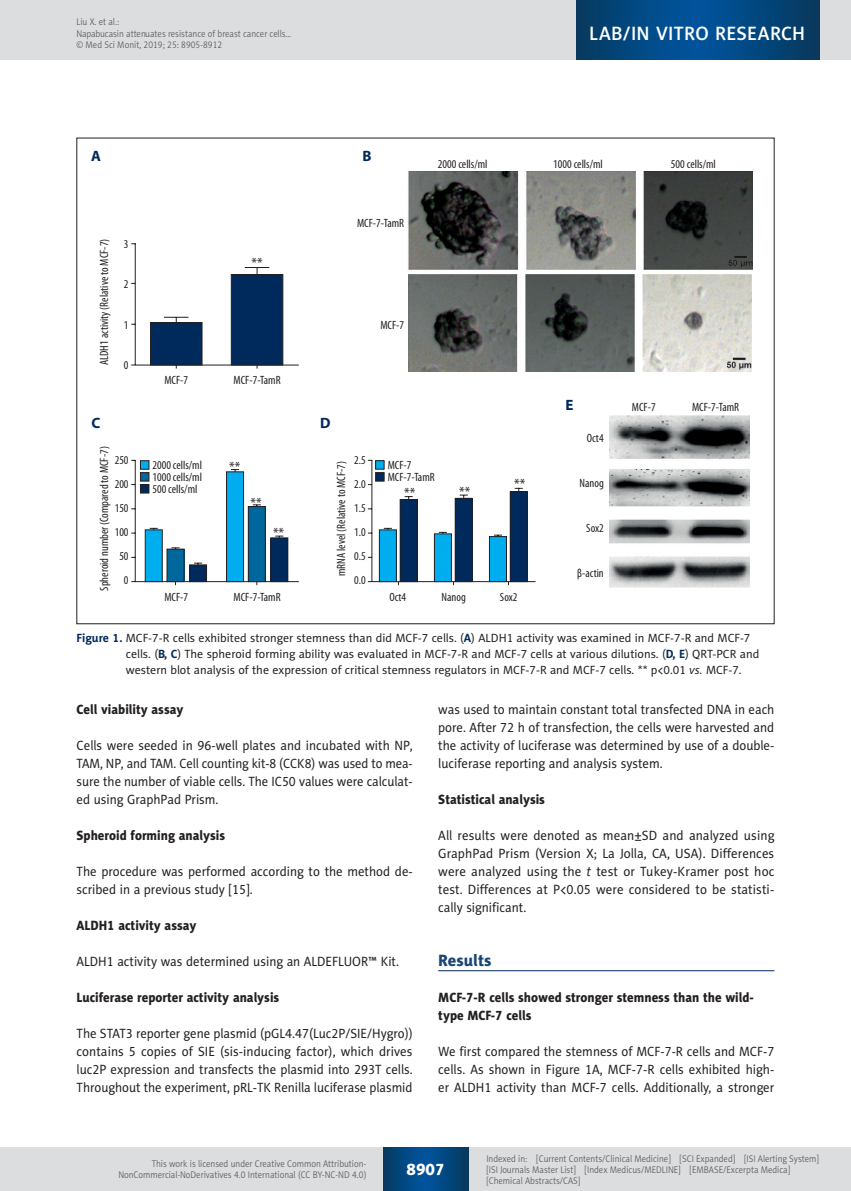
<style>
.page{position:relative;width:851px;height:1191px;background:#fff}
.page>*{position:absolute;margin:0;border:0;box-sizing:border-box;transform-origin:0 0}
.t1{font:19.5px "Naomi Sans EFN Medium";letter-spacing:.01em;color:#fff}
.MSM_Headline_1{font:16.5px "Naomi Sans EFN Heavy";color:#1a4574}
.t2{font:16.5px "Naomi Sans EFN Heavy";color:#fff}
.t3{font:condensed 15px "Myriad Pro";color:#231f20}
.t4{font:700 15px "Myriad Pro";color:#00295c}
.MSM_Body{font:13.5px/18px "Naomi Sans EFN";color:#231f20;text-align:justify;scale:.95 1}
.MSM_Body-2{font:13.5px/18px "Naomi Sans EFN";color:#231f20;text-align:justify;scale:.96 1}
.MSM_Headline_2{font:13.5px/18px "Naomi Sans EFN Heavy";color:#231f20;scale:.95 1}
.MSM_Rycina_tytul{font:12px/15.8px "Naomi Sans EFN";color:#231f20}
.t5{font:condensed 12px/24px "Myriad Pro";color:#231f20;text-align:justify}
.MSM_pagina_zywa{font:9.75px/11.2px "Naomi Sans EFN Light";color:#57585a;scale:.9 1}
.MSM_pagina_sygnatura{font:9.75px "Naomi Sans EFN Light";color:#57585a;scale:.9 1}
.s1{font-weight:700;color:#00295c}
.s2{font-style:italic}
</style>
<div class="page">
<hr style="left:438px;top:970px;width:336px;height:1px;background:#00295c">
<img style="left:408px;top:172px;width:344px;height:98px">
<img style="left:408px;top:274px;width:343px;height:98px">
<img style="left:609px;top:415px;width:140px;height:172px">
<hr style="left:131px;top:365px;width:168px;height:1px;background:#231f20">
<hr style="left:135px;top:243px;width:1px;height:122px;background:#231f20">
<svg style="left:150px;top:267px;width:120px;height:102px"></svg>
<div style="left:231px;top:274px;width:52px;height:91px;background:#00295c;border:1px solid #231f20"></div>
<hr style="left:131px;top:581px;width:168px;height:1px;background:#231f20">
<hr style="left:135px;top:460px;width:1px;height:121px;background:#231f20">
<hr style="left:175px;top:548px;width:1px;height:37px;background:#231f20">
<svg style="left:149px;top:527px;width:58px;height:55px"></svg>
<div style="left:145px;top:529px;width:18px;height:53px;background:#00aeef;border:1px solid #231f20"></div>
<div style="left:140px;top:472px;width:9px;height:9px;background:#00679d;border:1px solid #231f20"></div>
<div style="left:140px;top:484px;width:9px;height:9px;background:#00295c;border:1px solid #231f20"></div>
<div style="left:140px;top:460px;width:9px;height:9px;background:#00aeef;border:1px solid #231f20"></div>
<div style="left:226px;top:471px;width:18px;height:111px;background:#00aeef;border:1px solid #231f20"></div>
<hr style="left:368px;top:581px;width:167px;height:1px;background:#231f20">
<svg style="left:230px;top:460px;width:188px;height:126px"></svg>
<svg style="left:433px;top:495px;width:40px;height:91px"></svg>
<svg style="left:488px;top:488px;width:40px;height:98px"></svg>
<div style="left:0;top:1148px;width:850px;height:43px;background:#dcdddf"></div>
<svg style="left:383px;top:1147px;width:85px;height:43px;background:#02477e"></svg>
<div style="left:0;top:0;width:850px;height:60px;background:#dcdddf"></div>
<svg style="left:576px;top:0;width:243px;height:60px;background:#02477e"></svg>
<p class="MSM_pagina_zywa" style="left:77px;top:16px;width:240px">Liu X. et al.:<br>Napabucasin attenuates resistance of breast cancer cells…</p>
<p class="MSM_pagina_sygnatura" style="left:77px;top:39px;width:163px">© Med Sci Monit, 2019; 25: 8905-8912</p>
<h1 class="t1" style="left:589px;top:22px;width:217px">LAB/IN VITRO RESEARCH</h1>
<p class="t4" style="left:91px;top:147px;width:11px">A</p>
<p class="t5" style="left:92px;top:365px;width:128px;rotate:-90deg">ALDH1 activity (Relative to MCF-7)</p>
<p class="t5" style="left:124px;top:232px;width:6px">3</p>
<p class="t5" style="left:124px;top:272px;width:6px">2</p>
<p class="t5" style="left:124px;top:313px;width:6px">1</p>
<p class="t5" style="left:124px;top:353px;width:6px">0</p>
<p class="t3" style="left:251px;top:254px;width:13px">**</p>
<p class="t5" style="left:164px;top:368px;width:25px">MCF-7</p>
<p class="t5" style="left:233px;top:368px;width:49px">MCF-7-TamR</p>
<p class="t4" style="left:91px;top:413px;width:10px">C</p>
<p class="t4" style="left:320px;top:413px;width:12px">D</p>
<p class="t4" style="left:362px;top:147px;width:11px">B</p>
<p class="t5" style="left:357px;top:211px;width:49px">MCF-7-TamR</p>
<p class="t5" style="left:380px;top:313px;width:25px">MCF-7</p>
<p class="t5" style="left:438px;top:152px;width:51px">2000 cells/ml</p>
<p class="t5" style="left:553px;top:152px;width:51px">1000 cells/ml</p>
<p class="t5" style="left:670px;top:152px;width:46px">500 cells/ml</p>
<p class="t4" style="left:565px;top:395px;width:10px">E</p>
<p class="t5" style="left:632px;top:394px;width:25px">MCF-7</p>
<p class="t5" style="left:692px;top:394px;width:49px">MCF-7-TamR</p>
<p class="t5" style="left:92px;top:590px;width:146px;rotate:-90deg">Spheroid number (Compared to MCF-7)</p>
<p class="t5" style="left:354px;top:448px;width:13px">2.5<br>2.0<br>1.5<br>1.0<br>0.5<br>0.0</p>
<p class="t5" style="left:115px;top:448px;width:15px;text-align:right">250<br>200<br>150<br>100<br>50<br>0</p>
<p class="t5" style="left:152px;top:459px;width:51px;line-height:12px">2000 cells/ml 1000 cells/ml 500 cells/ml</p>
<p class="t5" style="left:387px;top:459px;width:49px;line-height:12px">MCF-7<br>MCF-7-TamR</p>
<p class="t5" style="left:329px;top:576px;width:116px;rotate:-90deg">mRNA level (Relative to MCF-7)</p>
<p class="t3" style="left:229px;top:458px;width:13px">**</p>
<p class="t3" style="left:404px;top:483px;width:13px">**</p>
<p class="t3" style="left:459px;top:483px;width:13px">**</p>
<p class="t3" style="left:250px;top:494px;width:13px">**</p>
<p class="t3" style="left:273px;top:524px;width:13px">**</p>
<p class="t3" style="left:514px;top:474px;width:13px">**</p>
<p class="t5" style="left:389px;top:585px;width:18px">Oct4</p>
<p class="t5" style="left:500px;top:585px;width:19px">Sox2</p>
<p class="t5" style="left:164px;top:585px;width:25px">MCF-7</p>
<p class="t5" style="left:233px;top:585px;width:49px">MCF-7-TamR</p>
<p class="t5" style="left:441px;top:585px;width:26px">Nanog</p>
<p class="t5" style="left:586px;top:426px;width:18px">Oct4</p>
<p class="t5" style="left:579px;top:471px;width:26px">Nanog</p>
<p class="t5" style="left:586px;top:516px;width:19px">Sox2</p>
<p class="t5" style="left:577px;top:561px;width:28px">β-actin</p>
<p class="MSM_Rycina_tytul" style="left:126px;top:630px;width:634px;text-indent:-49px"><span class="s1">Figure 1.</span> MCF-7-R cells exhibited stronger stemness than did MCF-7 cells. (<span class="s1">A</span>) ALDH1 activity was examined in MCF-7-R and MCF-7 cells. (<span class="s1">B, C</span>) The spheroid forming ability was evaluated in MCF-7-R and MCF-7 cells at various dilutions. (<span class="s1">D, E</span>) QRT-PCR and western blot analysis of the expression of critical stemness regulators in MCF-7-R and MCF-7 cells. ** p&lt;0.01 <span class="s2">vs.</span> MCF-7.</p>
<p class="MSM_Headline_2" style="left:77px;top:700px;width:114px">Cell viability assay</p>
<p class="MSM_Body" style="left:77px;top:736px;width:355px">Cells were seeded in 96-well plates and incubated with NP, TAM, NP, and TAM. Cell counting kit-8 (CCK8) was used to mea&shy;sure the number of viable cells. The IC50 values were calculat&shy;ed using GraphPad Prism.</p>
<p class="MSM_Headline_2" style="left:77px;top:826px;width:158px">Spheroid forming analysis</p>
<p class="MSM_Body" style="left:77px;top:862px;width:355px">The procedure was performed according to the method de&shy;scribed in a previous study [15].</p>
<p class="MSM_Headline_2" style="left:77px;top:916px;width:128px">ALDH1 activity assay</p>
<p class="MSM_Body" style="left:77px;top:952px;width:341px">ALDH1 activity was determined using an ALDEFLUOR™ Kit.</p>
<p class="MSM_Headline_2" style="left:77px;top:988px;width:215px">Luciferase reporter activity analysis</p>
<p class="MSM_Body" style="left:77px;top:1024px;width:355px">The STAT3 reporter gene plasmid (pGL4.47(Luc2P/SIE/Hygro)) contains 5 copies of SIE (sis-inducing factor), which drives luc2P expression and transfects the plasmid into 293T cells.<br>Throughout the experiment, pRL-TK Renilla luciferase plasmid</p>
<p class="MSM_Body" style="left:438px;top:700px;width:355px">was used to maintain constant total transfected DNA in each pore. After 72 h of transfection, the cells were harvested and the activity of luciferase was determined by use of a double&shy;luciferase reporting and analysis system.</p>
<p class="MSM_Headline_2" style="left:438px;top:790px;width:114px">Statistical analysis</p>
<p class="MSM_Body-2" style="left:438px;top:826px;width:352px">All results were denoted as mean±SD and analyzed using GraphPad Prism (Version X; La Jolla, CA, USA). Differences were analyzed using the <span class="s2">t</span> test or Tukey-Kramer post hoc test. Differences at P&lt;0.05 were considered to be statisti&shy;cally significant.</p>
<p class="MSM_Headline_1" style="left:438px;top:950px;width:55px">Results</p>
<p class="MSM_Headline_2" style="left:438px;top:988px;width:334px">MCF-7-R cells showed stronger stemness than the wild&shy;type MCF-7 cells</p>
<p class="MSM_Body" style="left:438px;top:1042px;width:355px">We first compared the stemness of MCF-7-R cells and MCF-7 cells. As shown in Figure 1A, MCF-7-R cells exhibited high&shy;er ALDH1 activity than MCF-7 cells. Additionally, a stronger</p>
<p class="MSM_pagina_zywa" style="left:118px;top:1158px;width:277px;text-align:right">This work is licensed under Creative Common Attribution-<br>NonCommercial-NoDerivatives 4.0 International (CC BY-NC-ND 4.0)</p>
<p class="t2" style="left:406px;top:1159px;width:40px">8907</p>
<p class="MSM_pagina_zywa" style="left:486px;top:1152px;width:371px">Indexed in: [Current Contents/Clinical Medicine] [SCI Expanded] [ISI Alerting System] [ISI Journals Master List] [Index Medicus/MEDLINE] [EMBASE/Excerpta Medica] [Chemical Abstracts/CAS]</p>
</div>
